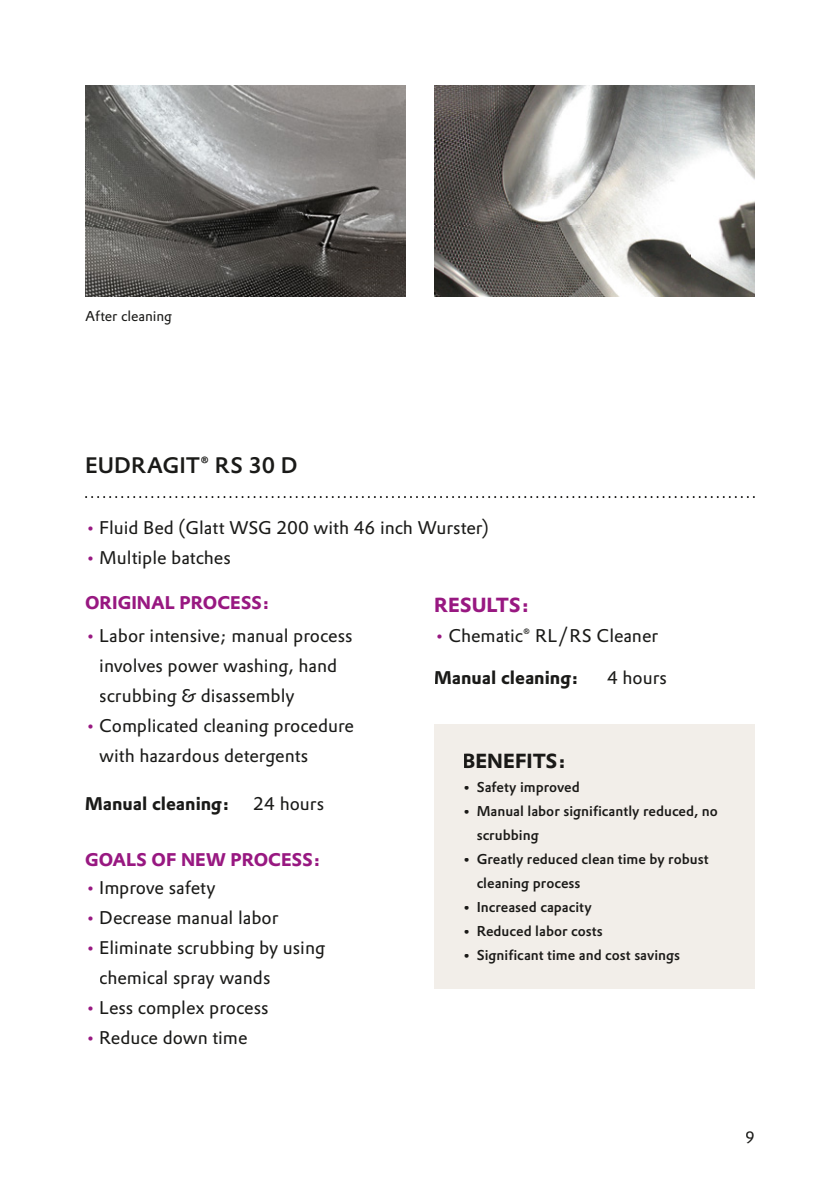
<style>
.page{position:relative;width:840px;height:1191px;background:#fff}
.page>*{position:absolute;margin:0;border:0;box-sizing:border-box;transform-origin:0 0}
.t1{font:500 22px "Evonik Prokyon";color:#1a1a18}
.t2{font:700 20px "Evonik Prokyon";color:#1a1917}
.t3{font:700 20px "Evonik Prokyon";color:#981881}
.t4{font:18px/30px "Evonik Prokyon";color:#1a1a18}
.t5{font:700 18px "Evonik Prokyon";color:#981881}
.t6{font:700 18px "Evonik Prokyon";color:#1a1a18}
.t7{font:16px "Evonik Prokyon";color:#1a1a18}
.t8{font:500 14px/24px "Evonik Prokyon";color:#1a1917}
.t9{font:14px "Evonik Prokyon";color:#1a1a18}
.s1{color:#981881}
</style>
<div class="page">
<img style="left:85px;top:85px;width:320px;height:211px">
<img style="left:434px;top:85px;width:320px;height:211px">
<div style="left:434px;top:724px;width:320px;height:264px;background:#f2eee9"></div>
<svg style="left:85px;top:496px;width:669px;height:2px"></svg>
<p class="t9" style="left:85px;top:305px;width:88px">After cleaning</p>
<p class="t1" style="left:85px;top:448px;width:214px">EUDRAGIT® RS 30 D</p>
<p class="t4" style="left:85px;top:512px;width:405px"><span class="s1">•</span> Fluid Bed (Glatt WSG 200 with 46 inch Wurster)</p>
<p class="t4" style="left:85px;top:542px;width:147px"><span class="s1">•</span> Multiple batches</p>
<p class="t5" style="left:85px;top:588px;width:186px">ORIGINAL PROCESS:</p>
<p class="t4" style="left:99px;top:620px;width:254px;text-indent:-14px"><span class="s1">•</span> Labor intensive; manual process involves power washing, hand scrubbing &amp; disassembly</p>
<p class="t4" style="left:99px;top:710px;width:256px;text-indent:-14px"><span class="s1">•</span> Complicated cleaning procedure with hazardous detergents</p>
<p class="t6" style="left:85px;top:789px;width:146px">Manual cleaning:</p>
<p class="t4" style="left:253px;top:788px;width:72px">24 hours</p>
<p class="t5" style="left:85px;top:845px;width:236px">GOALS OF NEW PROCESS:</p>
<p class="t4" style="left:85px;top:872px;width:132px"><span class="s1">•</span> Improve safety</p>
<p class="t4" style="left:85px;top:902px;width:195px"><span class="s1">•</span> Decrease manual labor</p>
<p class="t4" style="left:99px;top:932px;width:227px;text-indent:-14px"><span class="s1">•</span> Eliminate scrubbing by using chemical spray wands</p>
<p class="t4" style="left:85px;top:992px;width:185px"><span class="s1">•</span> Less complex process</p>
<p class="t4" style="left:85px;top:1022px;width:164px"><span class="s1">•</span> Reduce down time</p>
<p class="t3" style="left:434px;top:589px;width:96px">RESULTS:</p>
<p class="t4" style="left:434px;top:620px;width:225px"><span class="s1">•</span> Chematic® RL / RS Cleaner</p>
<p class="t6" style="left:434px;top:663px;width:146px">Manual cleaning:</p>
<p class="t4" style="left:606px;top:662px;width:61px">4 hours</p>
<p class="t2" style="left:462px;top:745px;width:105px">BENEFITS:</p>
<p class="t8" style="left:462px;top:774px;width:119px">• Safety improved</p>
<p class="t8" style="left:476px;top:798px;width:242px;text-indent:-14px">• Manual labor significantly reduced, no scrubbing</p>
<p class="t8" style="left:476px;top:846px;width:233px;text-indent:-14px">• Greatly reduced clean time by robust cleaning process</p>
<p class="t8" style="left:462px;top:894px;width:131px">• Increased capacity</p>
<p class="t8" style="left:462px;top:918px;width:142px">• Reduced labor costs</p>
<p class="t8" style="left:462px;top:942px;width:219px">• Significant time and cost savings</p>
<p class="t7" style="left:744px;top:1124px;width:11px">9</p>
</div>
